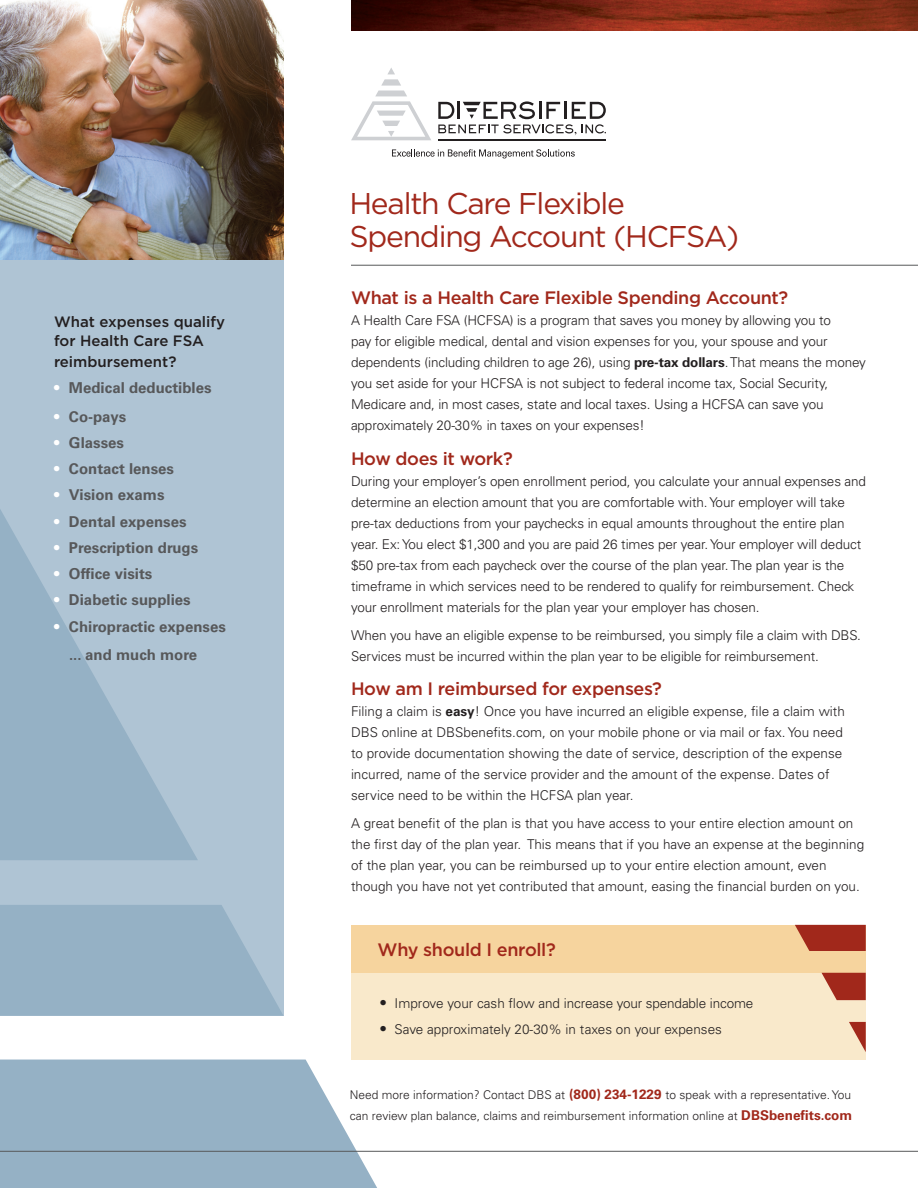
<style>
.page{position:relative;width:918px;height:1188px;background:#fff}
.page>*{position:absolute;margin:0;border:0;box-sizing:border-box;transform-origin:0 0}
.t1{font:30px/33px "Gotham";letter-spacing:-.04em;color:#a1281b}
.Subhead{font:500 18px "Gotham";letter-spacing:-.02em;color:#a1281b}
.t2{font:700 15px "Univers";color:#57585a}
.t3{font:500 15px/19.5px "Gotham";color:#231f20}
.copy{font:300 13.5px/21px "Univers";letter-spacing:-.01em;color:#231f20}
.t4{font:300 12px/21px "Univers";color:#231f20}
.s1{color:#fff}
.s2{font-weight:700}
.s3{font-size:15px}
.s4{font-weight:700;font-size:13.5px;color:#a1281b}
</style>
<div class="page">
<img style="left:0;top:0;width:283px;height:260px">
<div style="left:0;top:260px;width:283px;height:756px;background:#afc4d4"></div>
<svg style="left:0;top:509px;width:377px;height:679px"></svg>
<hr style="left:0;top:1151px;width:918px;height:1px;background:#57585a">
<img style="left:351px;top:0;width:567px;height:30px">
<hr style="left:351px;top:265px;width:567px;height:1px;background:#57585a">
<div style="left:351px;top:925px;width:515px;height:135px;background:#f9e9cb"></div>
<div style="left:351px;top:925px;width:515px;height:48px;background:#f6d49e"></div>
<svg style="left:849px;top:1022px;width:17px;height:30px"></svg>
<svg style="left:822px;top:973px;width:44px;height:27px"></svg>
<svg style="left:795px;top:925px;width:71px;height:26px;background:#a93928"></svg>
<svg style="left:392px;top:149px;width:183px;height:9px"></svg>
<svg style="left:351px;top:68px;width:80px;height:72px"></svg>
<hr style="left:438px;top:139px;width:168px;height:1px;background:#231f20">
<svg style="left:438px;top:101px;width:168px;height:34px"></svg>
<p class="t3" style="left:54px;top:311px;width:173px">What expenses qualify for Health Care FSA</p>
<p class="t3" style="left:54px;top:352px;width:124px">reimbursement?</p>
<p class="t2" style="left:54px;top:379px;width:159px"><span class="s1">•</span> Medical deductibles</p>
<p class="t2" style="left:54px;top:408px;width:74px"><span class="s1">•</span> Co-pays</p>
<p class="t2" style="left:54px;top:434px;width:72px"><span class="s1">•</span> Glasses</p>
<p class="t2" style="left:54px;top:460px;width:122px"><span class="s1">•</span> Contact lenses</p>
<p class="t2" style="left:54px;top:486px;width:112px"><span class="s1">•</span> Vision exams</p>
<p class="t2" style="left:54px;top:513px;width:134px"><span class="s1">•</span> Dental expenses</p>
<p class="t2" style="left:54px;top:539px;width:146px"><span class="s1">•</span> Prescription drugs</p>
<p class="t2" style="left:54px;top:565px;width:100px"><span class="s1">•</span> Office visits</p>
<p class="t2" style="left:54px;top:591px;width:138px"><span class="s1">•</span> Diabetic supplies</p>
<p class="t2" style="left:54px;top:618px;width:173px"><span class="s1">•</span> Chiropractic expenses</p>
<p class="t2" style="left:69px;top:646px;width:130px">... and much more</p>
<p class="t1" style="left:349px;top:186px;width:391px">Health Care Flexible<br>Spending Account (HCFSA)</p>
<p class="Subhead" style="left:351px;top:288px;width:439px">What is a Health Care Flexible Spending Account?</p>
<p class="copy" style="left:351px;top:310px;width:517px">A Health Care FSA (HCFSA) is a program that saves you money by allowing you to<br>pay for eligible medical, dental and vision expenses for you, your spouse and your dependents (including children to age 26), using <span class="s2">pre-tax dollars</span>. That means the money you set aside for your HCFSA is not subject to federal income tax, Social Security, Medicare and, in most cases, state and local taxes. Using a HCFSA can save you approximately 20-30% in taxes on your expenses!</p>
<p class="Subhead" style="left:351px;top:448px;width:163px">How does it work?</p>
<p class="copy" style="left:351px;top:471px;width:517px">During your employer’s open enrollment period, you calculate your annual expenses and determine an election amount that you are comfortable with. Your employer will take pre-tax deductions from your paychecks in equal amounts throughout the entire plan year. Ex: You elect $1,300 and you are paid 26 times per year. Your employer will deduct $50 pre-tax from each paycheck over the course of the plan year. The plan year is the timeframe in which services need to be rendered to qualify for reimbursement. Check your enrollment materials for the plan year your employer has chosen.</p>
<p class="copy" style="left:351px;top:624px;width:512px">When you have an eligible expense to be reimbursed, you simply file a claim with DBS.<br>Services must be incurred within the plan year to be eligible for reimbursement.</p>
<p class="Subhead" style="left:351px;top:679px;width:312px">How am I reimbursed for expenses?</p>
<p class="copy" style="left:351px;top:701px;width:495px">Filing a claim is <span class="s2">easy</span>! Once you have incurred an eligible expense, file a claim with DBS online at DBSbenefits.com, on your mobile phone or via mail or fax. You need to provide documentation showing the date of service, description of the expense incurred, name of the service provider and the amount of the expense. Dates of service need to be within the HCFSA plan year.</p>
<p class="copy" style="left:351px;top:813px;width:515px">A great benefit of the plan is that you have access to your entire election amount on the first day of the plan year. This means that if you have an expense at the beginning of the plan year, you can be reimbursed up to your entire election amount, even though you have not yet contributed that amount, easing the financial burden on you.</p>
<p class="Subhead" style="left:378px;top:939px;width:180px">Why should I enroll?</p>
<p class="copy" style="left:380px;top:993px;width:375px"><span class="s3">•</span> Improve your cash flow and increase your spendable income</p>
<p class="copy" style="left:380px;top:1019px;width:344px"><span class="s3">•</span> Save approximately 20-30% in taxes on your expenses</p>
<p class="t4" style="left:350px;top:1084px;width:504px">Need more information? Contact DBS at <span class="s4">(800) 234-1229</span> to speak with a representative. You can review plan balance, claims and reimbursement information online at <span class="s4">DBSbenefits.com</span></p>
</div>
